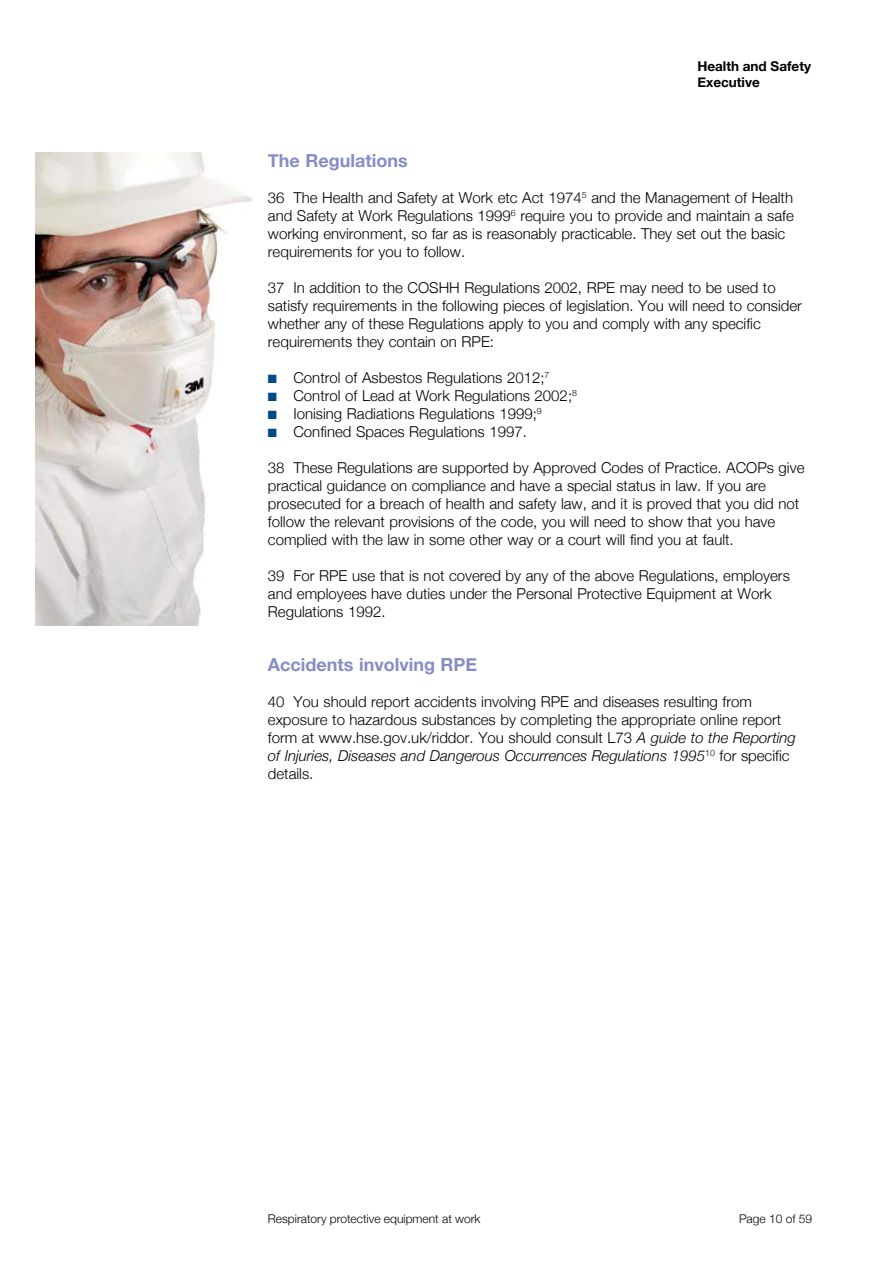
<style>
.page{position:relative;width:893px;height:1263px;background:#fff}
.page>*{position:absolute;margin:0;border:0;box-sizing:border-box;transform-origin:0 0}
.t1{font:700 18px "Helvetica Neue";color:#878cc4}
.t2{font:300 15px/18px "Helvetica Neue";color:#000}
.t3{font:700 13.5px/15.8px "Helvetica Neue";color:#000}
.t4{font:300 12px "Helvetica Neue";color:#000}
.s1{color:#004b85}
.s2{font-style:italic}
</style>
<div class="page">
<img style="left:35px;top:153px;width:217px;height:472px">
<p class="t3" style="left:697px;top:59px;width:115px">Health and Safety<br>Executive</p>
<p class="t1" style="left:268px;top:146px;width:141px">The Regulations</p>
<p class="t2" style="left:268px;top:188px;width:528px">36 The Health and Safety at Work etc Act 1974<sup>5</sup> and the Management of Health and Safety at Work Regulations 1999<sup>6</sup> require you to provide and maintain a safe working environment, so far as is reasonably practicable. They set out the basic requirements for you to follow.</p>
<p class="t2" style="left:268px;top:278px;width:536px">37 In addition to the COSHH Regulations 2002, RPE may need to be used to satisfy requirements in the following pieces of legislation. You will need to consider whether any of these Regulations apply to you and comply with any specific requirements they contain on RPE:</p>
<p class="t2" style="left:268px;top:368px;width:283px"><span class="s1">■</span> Control of Asbestos Regulations 2012;<sup>7</sup></p>
<p class="t2" style="left:268px;top:386px;width:311px"><span class="s1">■</span> Control of Lead at Work Regulations 2002;<sup>8</sup></p>
<p class="t2" style="left:268px;top:404px;width:275px"><span class="s1">■</span> Ionising Radiations Regulations 1999;<sup>9</sup></p>
<p class="t2" style="left:268px;top:422px;width:261px"><span class="s1">■</span> Confined Spaces Regulations 1997.</p>
<p class="t2" style="left:268px;top:458px;width:538px">38 These Regulations are supported by Approved Codes of Practice. ACOPs give practical guidance on compliance and have a special status in law. If you are prosecuted for a breach of health and safety law, and it is proved that you did not follow the relevant provisions of the code, you will need to show that you have complied with the law in some other way or a court will find you at fault.</p>
<p class="t2" style="left:268px;top:566px;width:523px">39 For RPE use that is not covered by any of the above Regulations, employers and employees have duties under the Personal Protective Equipment at Work<br>Regulations 1992.</p>
<p class="t1" style="left:268px;top:650px;width:211px">Accidents involving RPE</p>
<p class="t2" style="left:268px;top:692px;width:530px">40 You should report accidents involving RPE and diseases resulting from exposure to hazardous substances by completing the appropriate online report form at www.hse.gov.uk/riddor. You should consult L73 <span class="s2">A guide to the Reporting of Injuries, Diseases and Dangerous Occurrences Regulations 1995</span><sup>10</sup> for specific details.</p>
<p class="t4" style="left:268px;top:1208px;width:214px">Respiratory protective equipment at work</p>
<p class="t4" style="left:739px;top:1208px;width:75px">Page 10 of 59</p>
</div>
